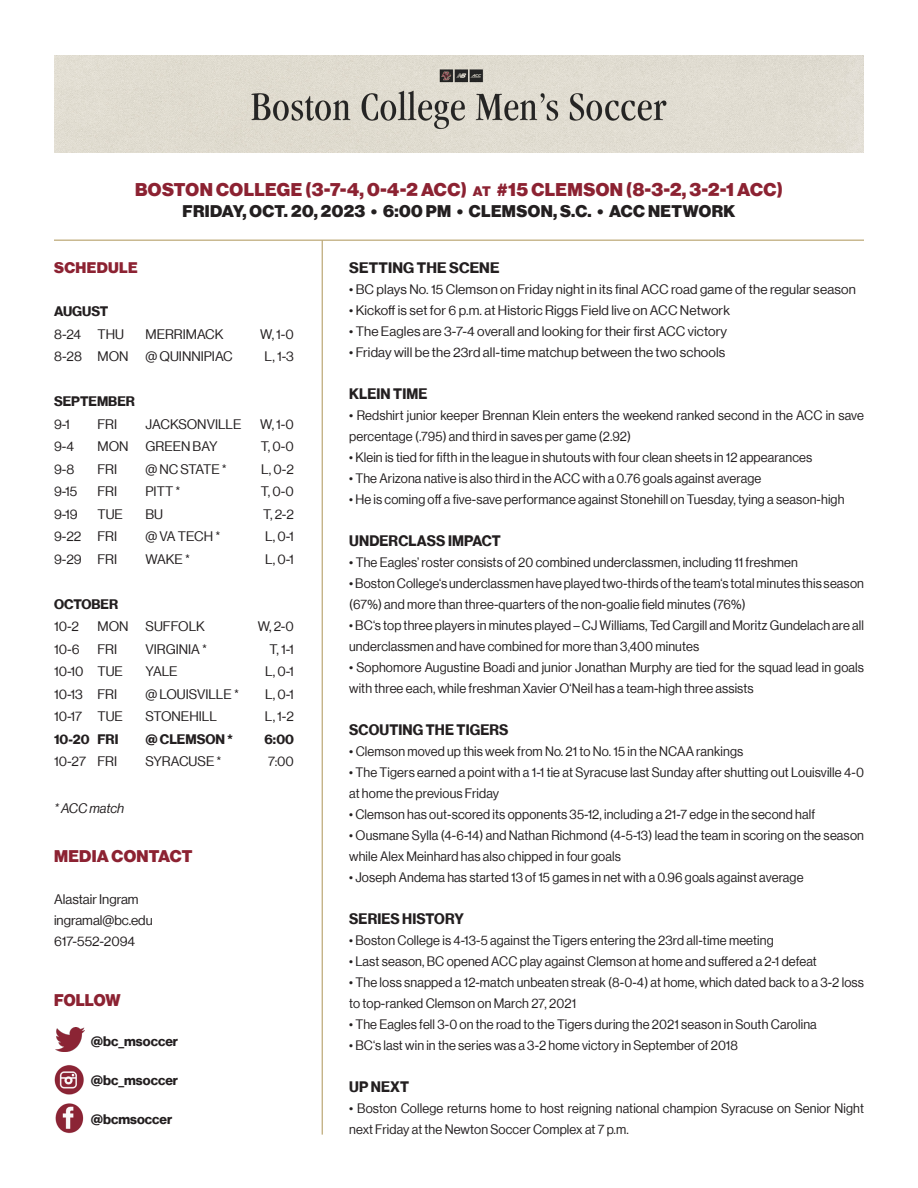
<style>
.page{position:relative;width:918px;height:1188px;background:#fff}
.page>*{position:absolute;margin:0;border:0;box-sizing:border-box;transform-origin:0 0}
.t1{font:18px "N Haas Grotesk DS Pro 95 Blk";letter-spacing:.025em;color:#8c2232}
.t2{font:16.5px "N Haas Grotesk DS Pro 95 Blk";letter-spacing:.025em;color:#231f20}
.t3{font:16.5px "N Haas Grotesk DS Pro 95 Blk";letter-spacing:.015em;color:#8c2232}
.t4{font:16.5px "N Haas Grotesk DS Pro 95 Blk";letter-spacing:.015em;color:#8c2232;scale:.95 1}
.t5{font:15px "N Haas Grotesk DS Pro 95 Blk";letter-spacing:.025em;color:#8c2232}
.t6{font:14.85px "N Haas Grotesk DS Pro 75 Bd";letter-spacing:.01em;color:#231f20;scale:.96 1}
.t7{font:14.85px "N Haas Grotesk DS Pro 75 Bd";letter-spacing:.01em;color:#231f20}
.t8{font:13.5px "N Haas Grotesk DS Pro 55 Rg";color:#231f20}
.t9{font:13.5px "N Haas Grotesk DS Pro 75 Bd";color:#231f20}
.t10{font:13.5px "N Haas Grotesk DS Pro 56 It";color:#231f20}
.t11{font:13.35px/21px "N Haas Grotesk DS Pro 55 Rg";letter-spacing:.01em;color:#231f20;scale:.96 1}
.t12{font:13.35px/21px "N Haas Grotesk DS Pro 55 Rg";letter-spacing:.01em;color:#231f20}
.s1{font-size:13.5px}
</style>
<div class="page">
<img style="left:56px;top:1027px;width:29px;height:25px">
<img style="left:54px;top:1065px;width:30px;height:30px">
<img style="left:55px;top:1103px;width:29px;height:31px">
<hr style="left:322px;top:241px;width:1px;height:894px;background:#ad9557">
<hr style="left:54px;top:240px;width:810px;height:1px;background:#ad9557">
<img style="left:54px;top:55px;width:810px;height:97px">
<p class="t1" style="left:135px;top:179px;width:649px">BOSTON COLLEGE (3-7-4, 0-4-2 ACC) <span class="s1">AT</span> #15 CLEMSON (8-3-2, 3-2-1 ACC)</p>
<p class="t2" style="left:183px;top:202px;width:554px">FRIDAY, OCT. 20, 2023 • 6:00 PM • CLEMSON, S.C. • ACC NETWORK</p>
<p class="t5" style="left:54px;top:258px;width:85px">SCHEDULE</p>
<p class="t9" style="left:54px;top:303px;width:56px">AUGUST</p>
<p class="t8" style="left:54px;top:326px;width:72px">8-24 THU</p>
<p class="t8" style="left:146px;top:326px;width:80px">MERRIMACK</p>
<p class="t8" style="left:260px;top:326px;width:35px">W, 1-0</p>
<p class="t8" style="left:54px;top:349px;width:76px">8-28 MON</p>
<p class="t8" style="left:146px;top:349px;width:89px">@ QUINNIPIAC</p>
<p class="t8" style="left:265px;top:349px;width:31px">L, 1-3</p>
<p class="t9" style="left:54px;top:393px;width:82px">SEPTEMBER</p>
<p class="t8" style="left:54px;top:416px;width:17px">9-1</p>
<p class="t8" style="left:97px;top:416px;width:21px">FRI</p>
<p class="t8" style="left:146px;top:416px;width:97px">JACKSONVILLE</p>
<p class="t8" style="left:260px;top:416px;width:35px">W, 1-0</p>
<p class="t8" style="left:54px;top:439px;width:22px">9-4</p>
<p class="t8" style="left:97px;top:439px;width:33px">MON</p>
<p class="t8" style="left:146px;top:439px;width:74px">GREEN BAY</p>
<p class="t8" style="left:261px;top:439px;width:35px">T, 0-0</p>
<p class="t8" style="left:54px;top:461px;width:22px">9-8</p>
<p class="t8" style="left:97px;top:461px;width:21px">FRI</p>
<p class="t8" style="left:146px;top:461px;width:83px">@ NC STATE *</p>
<p class="t8" style="left:261px;top:461px;width:34px">L, 0-2</p>
<p class="t8" style="left:54px;top:484px;width:25px">9-15</p>
<p class="t8" style="left:97px;top:484px;width:21px">FRI</p>
<p class="t8" style="left:146px;top:484px;width:37px">PITT *</p>
<p class="t8" style="left:261px;top:484px;width:35px">T, 0-0</p>
<p class="t8" style="left:54px;top:506px;width:25px">9-19</p>
<p class="t8" style="left:97px;top:506px;width:27px">TUE</p>
<p class="t8" style="left:146px;top:506px;width:19px">BU</p>
<p class="t8" style="left:263px;top:506px;width:32px">T, 2-2</p>
<p class="t8" style="left:54px;top:529px;width:65px">9-22 FRI</p>
<p class="t8" style="left:146px;top:529px;width:76px">@ VA TECH *</p>
<p class="t8" style="left:265px;top:529px;width:30px">L, 0-1</p>
<p class="t8" style="left:54px;top:551px;width:65px">9-29 FRI</p>
<p class="t8" style="left:146px;top:551px;width:46px">WAKE *</p>
<p class="t8" style="left:265px;top:551px;width:30px">L, 0-1</p>
<p class="t9" style="left:54px;top:596px;width:66px">OCTOBER</p>
<p class="t8" style="left:54px;top:619px;width:27px">10-2</p>
<p class="t8" style="left:97px;top:619px;width:33px">MON</p>
<p class="t8" style="left:146px;top:619px;width:61px">SUFFOLK</p>
<p class="t8" style="left:258px;top:619px;width:38px">W, 2-0</p>
<p class="t8" style="left:54px;top:641px;width:27px">10-6</p>
<p class="t8" style="left:97px;top:641px;width:21px">FRI</p>
<p class="t8" style="left:146px;top:641px;width:63px">VIRGINIA *</p>
<p class="t8" style="left:270px;top:641px;width:26px">T, 1-1</p>
<p class="t8" style="left:54px;top:664px;width:71px">10-10 TUE</p>
<p class="t8" style="left:146px;top:664px;width:34px">YALE</p>
<p class="t8" style="left:265px;top:664px;width:30px">L, 0-1</p>
<p class="t8" style="left:54px;top:686px;width:65px">10-13 FRI</p>
<p class="t8" style="left:146px;top:686px;width:95px">@ LOUISVILLE *</p>
<p class="t8" style="left:265px;top:686px;width:30px">L, 0-1</p>
<p class="t8" style="left:54px;top:709px;width:71px">10-17 TUE</p>
<p class="t8" style="left:146px;top:709px;width:73px">STONEHILL</p>
<p class="t8" style="left:265px;top:709px;width:31px">L, 1-2</p>
<p class="t9" style="left:54px;top:731px;width:66px">10-20 FRI</p>
<p class="t9" style="left:146px;top:731px;width:89px">@ CLEMSON *</p>
<p class="t9" style="left:265px;top:731px;width:31px">6:00</p>
<p class="t8" style="left:54px;top:754px;width:65px">10-27 FRI</p>
<p class="t8" style="left:146px;top:754px;width:78px">SYRACUSE *</p>
<p class="t8" style="left:268px;top:754px;width:27px">7:00</p>
<p class="t10" style="left:54px;top:800px;width:72px">* ACC match</p>
<p class="t3" style="left:54px;top:847px;width:140px">MEDIA CONTACT</p>
<p class="t8" style="left:54px;top:892px;width:86px">Alastair Ingram</p>
<p class="t8" style="left:54px;top:913px;width:100px">ingramal@bc.edu</p>
<p class="t8" style="left:54px;top:934px;width:83px">617-552-2094</p>
<p class="t4" style="left:54px;top:991px;width:72px">FOLLOW</p>
<p class="t9" style="left:91px;top:1034px;width:89px">@bc_msoccer</p>
<p class="t9" style="left:91px;top:1073px;width:89px">@bc_msoccer</p>
<p class="t9" style="left:91px;top:1112px;width:83px">@bcmsoccer</p>
<p class="t7" style="left:349px;top:259px;width:152px">SETTING THE SCENE</p>
<p class="t12" style="left:349px;top:279px;width:508px">• BC plays No. 15 Clemson on Friday night in its final ACC road game of the regular season</p>
<p class="t12" style="left:349px;top:300px;width:382px">• Kickoff is set for 6 p.m. at Historic Riggs Field live on ACC Network</p>
<p class="t12" style="left:349px;top:321px;width:379px">• The Eagles are 3-7-4 overall and looking for their first ACC victory</p>
<p class="t12" style="left:349px;top:342px;width:378px">• Friday will be the 23rd all-time matchup between the two schools</p>
<p class="t6" style="left:349px;top:385px;width:83px">KLEIN TIME</p>
<p class="t12" style="left:349px;top:405px;width:516px">• Redshirt junior keeper Brennan Klein enters the weekend ranked second in the ACC in save percentage (.795) and third in saves per game (2.92)</p>
<p class="t11" style="left:349px;top:447px;width:484px">• Klein is tied for fifth in the league in shutouts with four clean sheets in 12 appearances</p>
<p class="t11" style="left:349px;top:468px;width:431px">• The Arizona native is also third in the ACC with a 0.76 goals against average</p>
<p class="t11" style="left:349px;top:489px;width:517px">• He is coming off a five-save performance against Stonehill on Tuesday, tying a season-high</p>
<p class="t6" style="left:349px;top:532px;width:159px">UNDERCLASS IMPACT</p>
<p class="t12" style="left:349px;top:552px;width:450px">• The Eagles’ roster consists of 20 combined underclassmen, including 11 freshmen</p>
<p class="t12" style="left:349px;top:573px;width:516px">• Boston College‘s underclassmen have played two-thirds of the team‘s total minutes this season (67%) and more than three-quarters of the non-goalie field minutes (76%)</p>
<p class="t11" style="left:349px;top:615px;width:538px">• BC‘s top three players in minutes played – CJ Williams, Ted Cargill and Moritz Gundelach are all underclassmen and have combined for more than 3,400 minutes</p>
<p class="t12" style="left:349px;top:657px;width:516px">• Sophomore Augustine Boadi and junior Jonathan Murphy are tied for the squad lead in goals with three each, while freshman Xavier O‘Neil has a team-high three assists</p>
<p class="t6" style="left:349px;top:721px;width:167px">SCOUTING THE TIGERS</p>
<p class="t12" style="left:349px;top:741px;width:396px">• Clemson moved up this week from No. 21 to No. 15 in the NCAA rankings</p>
<p class="t11" style="left:349px;top:762px;width:538px">• The Tigers earned a point with a 1-1 tie at Syracuse last Sunday after shutting out Louisville 4-0 at home the previous Friday</p>
<p class="t11" style="left:349px;top:804px;width:487px">• Clemson has out-scored its opponents 35-12, including a 21-7 edge in the second half</p>
<p class="t11" style="left:349px;top:825px;width:538px">• Ousmane Sylla (4-6-14) and Nathan Richmond (4-5-13) lead the team in scoring on the season while Alex Meinhard has also chipped in four goals</p>
<p class="t11" style="left:349px;top:867px;width:475px">• Joseph Andema has started 13 of 15 games in net with a 0.96 goals against average</p>
<p class="t6" style="left:349px;top:910px;width:121px">SERIES HISTORY</p>
<p class="t11" style="left:349px;top:930px;width:444px">• Boston College is 4-13-5 against the Tigers entering the 23rd all-time meeting</p>
<p class="t11" style="left:349px;top:951px;width:489px">• Last season, BC opened ACC play against Clemson at home and suffered a 2-1 defeat</p>
<p class="t11" style="left:349px;top:972px;width:538px">• The loss snapped a 12-match unbeaten streak (8-0-4) at home, which dated back to a 3-2 loss to top-ranked Clemson on March 27, 2021</p>
<p class="t11" style="left:349px;top:1014px;width:489px">• The Eagles fell 3-0 on the road to the Tigers during the 2021 season in South Carolina</p>
<p class="t11" style="left:349px;top:1035px;width:407px">• BC‘s last win in the series was a 3-2 home victory in September of 2018</p>
<p class="t6" style="left:349px;top:1078px;width:64px">UP NEXT</p>
<p class="t12" style="left:349px;top:1098px;width:516px">• Boston College returns home to host reigning national champion Syracuse on Senior Night next Friday at the Newton Soccer Complex at 7 p.m.</p>
</div>
